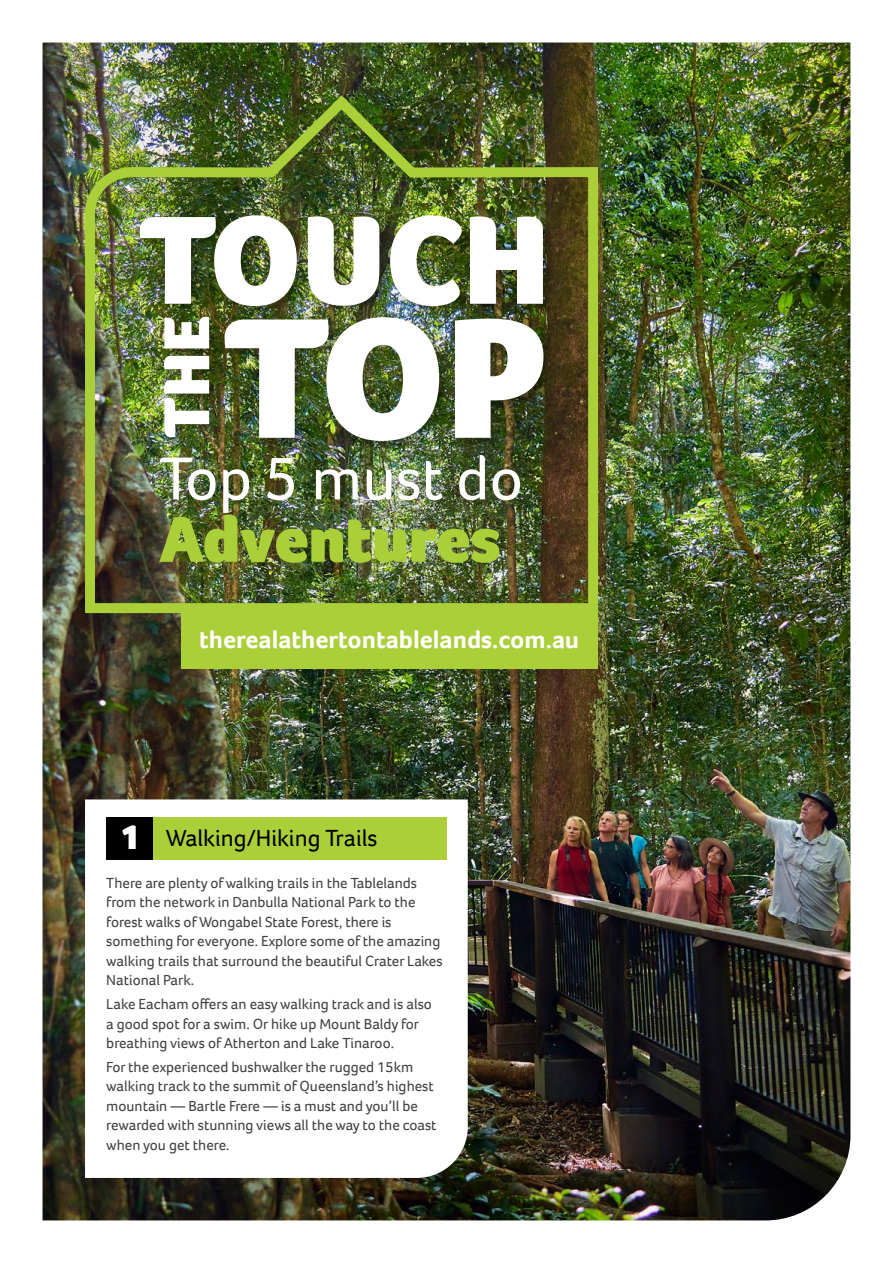
<style>
.page{position:relative;width:893px;height:1263px;background:#fff}
.page>*{position:absolute;margin:0;border:0;box-sizing:border-box;transform-origin:0 0}
.t1{font:900 66.6px "Foco";color:#aacf38}
.t2{font:62.4px "Foco";color:#fff}
.t3{font:700 25.5px "Foco";color:#fff}
.t4{font:24px "Foco";color:#000}
.t5{font:15px/19.5px "Foco";color:#414042}
.s1{font-weight:900;font-size:36px;color:#fff}
</style>
<div class="page">
<img style="left:43px;top:43px;width:807px;height:1177px">
<img style="left:80px;top:88px;width:523px;height:530px">
<svg style="left:85px;top:799px;width:383px;height:379px"></svg>
<div style="left:106px;top:817px;width:47px;height:43px;background:#000"></div>
<div style="left:153px;top:817px;width:293px;height:43px;background:#aacf38"></div>
<div style="left:162px;top:315px;width:60px;height:135px;background:#000;opacity:.3"></div>
<img style="left:164px;top:319px;width:45px;height:118px">
<div style="left:223px;top:316px;width:333px;height:138px;background:#000;opacity:.3"></div>
<img style="left:225px;top:319px;width:318px;height:122px">
<div style="left:138px;top:214px;width:417px;height:105px;background:#000;opacity:.3"></div>
<img style="left:140px;top:215px;width:403px;height:91px">
<div style="left:182px;top:613px;width:416px;height:55px;background:#aacf38"></div>
<h2 class="t2" style="left:159px;top:437px;width:365px">Top 5 must do</h2>
<h1 class="t1" style="left:159px;top:495px;width:343px">Adventures</h1>
<h3 class="t3" style="left:199px;top:623px;width:382px">therealathertontablelands.com.au</h3>
<h3 class="t4" style="left:120px;top:822px;width:259px"><span class="s1">1</span> Walking/Hiking Trails</h3>
<p class="t5" style="left:106px;top:873px;width:338px">There are plenty of walking trails in the Tablelands from the network in Danbulla National Park to the forest walks of Wongabel State Forest, there is something for everyone. Explore some of the amazing walking trails that surround the beautiful Crater Lakes National Park.</p>
<p class="t5" style="left:106px;top:994px;width:327px">Lake Eacham offers an easy walking track and is also a good spot for a swim. Or hike up Mount Baldy for breathing views of Atherton and Lake Tinaroo.</p>
<p class="t5" style="left:106px;top:1057px;width:332px">For the experienced bushwalker the rugged 15km walking track to the summit of Queensland’s highest mountain — Bartle Frere — is a must and you’ll be rewarded with stunning views all the way to the coast when you get there.</p>
</div>
